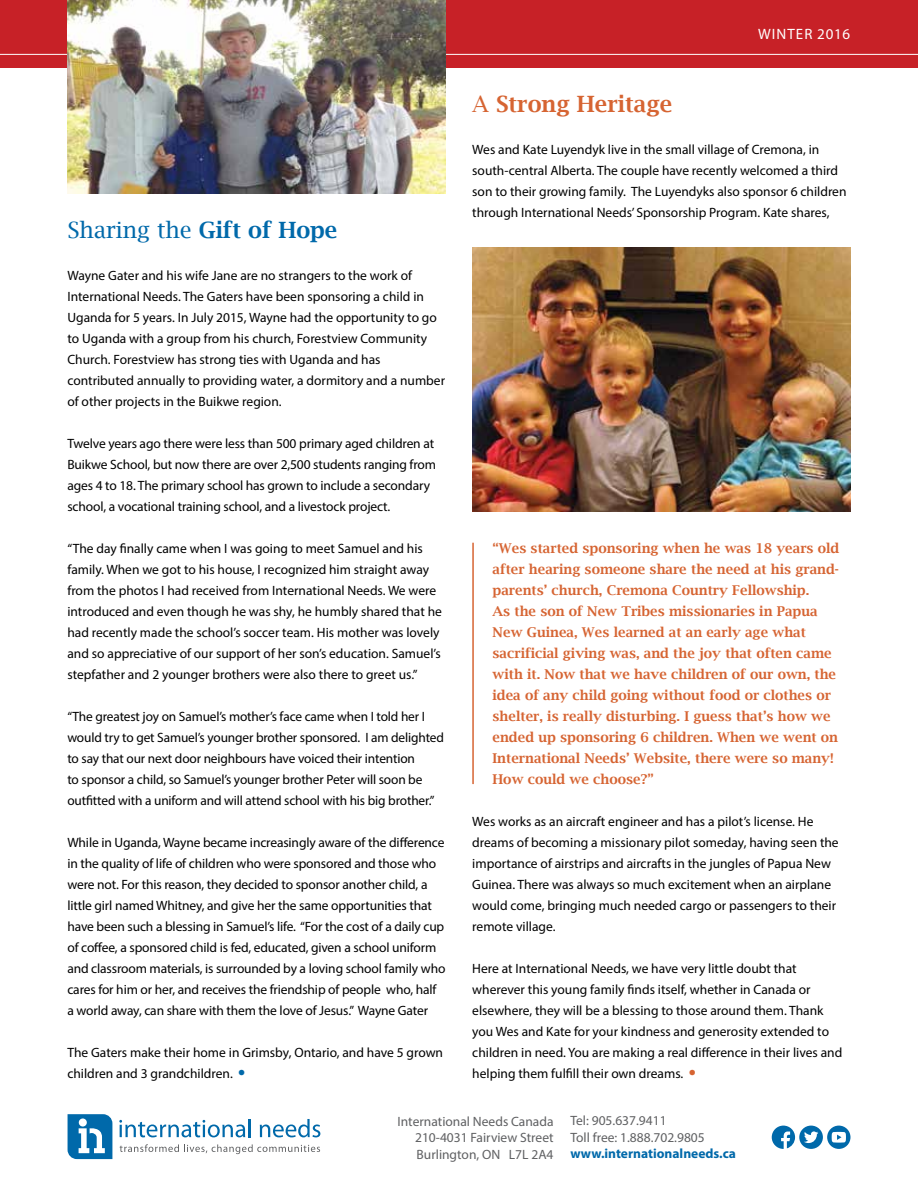
<style>
.page{position:relative;width:918px;height:1188px;background:#fff}
.page>*{position:absolute;margin:0;border:0;box-sizing:border-box;transform-origin:0 0}
.t1{font:22.5px "Lucida Bright";color:#0069aa}
.t2{font:600 22.5px "Lucida Bright";color:#d66432}
.t3{font:15px "Myriad Pro";letter-spacing:.07em;color:#fff}
.t4{font:13.5px/21px "Myriad Pro";color:#000}
.t5{font:600 13.5px/21px "Lucida Bright";color:#d66432}
.t6{font:13.5px/16.5px "Myriad Pro";color:#5f6062;text-align:justify}
.t7{font:700 13.5px "Myriad Pro";color:#0069aa}
.s1{font-weight:600}
.s2{font-weight:700;font-size:21px;color:#0069aa}
.s3{font-weight:400}
.s4{font-weight:700;font-size:21px;color:#d66432}
</style>
<div class="page">
<hr style="left:917px;top:0;width:1px;height:353px;background:#5f6062">
<div style="left:0;top:0;width:918px;height:68px;background:#c72127"></div>
<hr style="left:0;top:54px;width:918px;height:1px;background:#fff">
<svg style="left:68px;top:1114px;width:44px;height:45px"></svg>
<svg style="left:119px;top:1119px;width:132px;height:18px"></svg>
<svg style="left:260px;top:1119px;width:60px;height:18px"></svg>
<svg style="left:120px;top:1144px;width:200px;height:10px"></svg>
<hr style="left:917px;top:1098px;width:1px;height:90px;background:#d66432">
<svg style="left:772px;top:1126px;width:78px;height:23px"></svg>
<hr style="left:472px;top:543px;width:2px;height:241px;background:#d66432">
<img style="left:472px;top:247px;width:378px;height:265px">
<img style="left:68px;top:0;width:377px;height:193px">
<h1 class="t1" style="left:67px;top:217px;width:272px">Sharing the <span class="s1">Gift of Hope</span></h1>
<p class="t4" style="left:67px;top:265px;width:379px">Wayne Gater and his wife Jane are no strangers to the work of International Needs. The Gaters have been sponsoring a child in Uganda for 5 years. In July 2015, Wayne had the opportunity to go to Uganda with a group from his church, Forestview Community Church. Forestview has strong ties with Uganda and has contributed annually to providing water, a dormitory and a number of other projects in the Buikwe region.</p>
<p class="t4" style="left:67px;top:433px;width:370px">Twelve years ago there were less than 500 primary aged children at Buikwe School, but now there are over 2,500 students ranging from ages 4 to 18. The primary school has grown to include a secondary school, a vocational training school, and a livestock project.</p>
<p class="t4" style="left:67px;top:538px;width:376px">“The day finally came when I was going to meet Samuel and his family. When we got to his house, I recognized him straight away from the photos I had received from International Needs. We were introduced and even though he was shy, he humbly shared that he had recently made the school’s soccer team. His mother was lovely and so appreciative of our support of her son’s education. Samuel’s stepfather and 2 younger brothers were also there to greet us.”</p>
<p class="t4" style="left:67px;top:706px;width:378px">“The greatest joy on Samuel’s mother’s face came when I told her I would try to get Samuel’s younger brother sponsored. I am delighted to say that our next door neighbours have voiced their intention<br>to sponsor a child, so Samuel’s younger brother Peter will soon be outfitted with a uniform and will attend school with his big brother.”</p>
<p class="t4" style="left:67px;top:832px;width:380px">While in Uganda, Wayne became increasingly aware of the difference in the quality of life of children who were sponsored and those who were not. For this reason, they decided to sponsor another child, a little girl named Whitney, and give her the same opportunities that have been such a blessing in Samuel’s life. “For the cost of a daily cup of coffee, a sponsored child is fed, educated, given a school uniform and classroom materials, is surrounded by a loving school family who cares for him or her, and receives the friendship of people who, half a world away, can share with them the love of Jesus.” Wayne Gater</p>
<p class="t4" style="left:67px;top:1042px;width:377px">The Gaters make their home in Grimsby, Ontario, and have 5 grown children and 3 grandchildren. <span class="s2">•</span></p>
<p class="t3" style="left:758px;top:24px;width:94px">WINTER 2016</p>
<h1 class="t2" style="left:472px;top:91px;width:202px"><span class="s3">A</span> Strong Heritage</h1>
<p class="t4" style="left:472px;top:139px;width:376px">Wes and Kate Luyendyk live in the small village of Cremona, in south-central Alberta. The couple have recently welcomed a third son to their growing family. The Luyendyks also sponsor 6 children through International Needs’ Sponsorship Program. Kate shares,</p>
<p class="t5" style="left:493px;top:537px;width:348px">“Wes started sponsoring when he was 18 years old after hearing someone share the need at his grand&shy;parents’ church, Cremona Country Fellowship.<br>As the son of New Tribes missionaries in Papua New Guinea, Wes learned at an early age what sacrificial giving was, and the joy that often came with it. Now that we have children of our own, the idea of any child going without food or clothes or shelter, is really disturbing. I guess that’s how we ended up sponsoring 6 children. When we went on International Needs’ Website, there were so many!<br>How could we choose?”</p>
<p class="t4" style="left:472px;top:811px;width:368px">Wes works as an aircraft engineer and has a pilot’s license. He dreams of becoming a missionary pilot someday, having seen the importance of airstrips and aircrafts in the jungles of Papua New Guinea. There was always so much excitement when an airplane would come, bringing much needed cargo or passengers to their remote village.</p>
<p class="t4" style="left:472px;top:958px;width:372px">Here at International Needs, we have very little doubt that wherever this young family finds itself, whether in Canada or elsewhere, they will be a blessing to those around them. Thank you Wes and Kate for your kindness and generosity extended to children in need. You are making a real difference in their lives and helping them fulfill their own dreams. <span class="s4">•</span></p>
<p class="t6" style="left:415px;top:1113px;width:140px;text-indent:-18px">International Needs Canada 210-4031 Fairview Street Burlington, ON L7L 2A4</p>
<p class="t6" style="left:570px;top:1112px;width:136px">Tel: 905.637.9411<br>Toll free: 1.888.702.9805</p>
<p class="t7" style="left:570px;top:1145px;width:167px">www.internationalneeds.ca</p>
</div>
